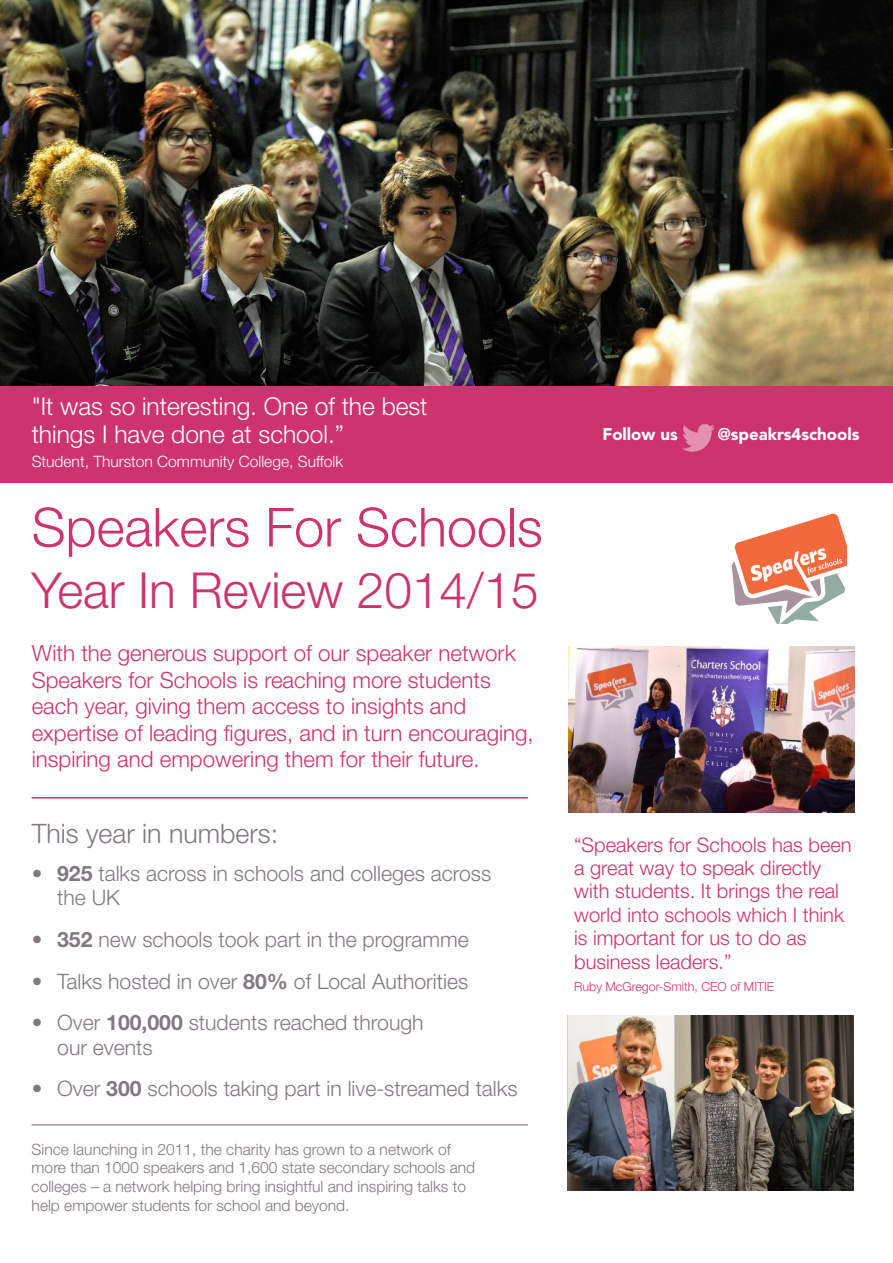
<style>
.page{position:relative;width:893px;height:1263px;background:#fff}
.page>*{position:absolute;margin:0;border:0;box-sizing:border-box;transform-origin:0 0}
.t1{font:300 54px "Helvetica Neue LT";color:#cd336e}
.t2{font:300 49.65px "Helvetica Neue LT";color:#cd336e}
.t3{font:300 26.85px "Helvetica Neue LT";color:#817881}
.t4{font:300 24.6px/27.9px "Helvetica Neue LT";color:#fff}
.t5{font:300 22.35px/26.5px "Helvetica Neue LT";color:#cd336e}
.t6{font:300 21.15px/24.6px "Helvetica Neue LT";color:#817881}
.t7{font:300 20.1px/23.4px "Helvetica Neue LT";color:#cd336e}
.t8{font:900 16.8px "Avenir";color:#fff}
.t9{font:300 15.6px/18.8px "Helvetica Neue LT";color:#817881}
.t10{font:300 15.6px "Helvetica Neue LT";color:#fff}
.t11{font:300 12.45px "Helvetica Neue LT";color:#cd336e}
.s1{font-weight:700}
</style>
<div class="page">
<img style="left:0;top:0;width:893px;height:386px">
<hr style="left:32px;top:1124px;width:496px;height:1px;background:#a0929e">
<img style="left:569px;top:647px;width:285px;height:165px">
<img style="left:568px;top:1015px;width:285px;height:175px">
<svg style="left:731px;top:513px;width:116px;height:111px"></svg>
<div style="left:0;top:386px;width:893px;height:97px;background:#cd336e"></div>
<hr style="left:32px;top:797px;width:496px;height:1px;background:#cd336e">
<img style="left:682px;top:422px;width:33px;height:31px">
<img style="left:676px;top:431px;width:43px;height:10px">
<p class="t4" style="left:32px;top:394px;width:397px">"It was so interesting. One of the best things I have done at school.”</p>
<p class="t10" style="left:32px;top:456px;width:313px">Student, Thurston Community College, Suffolk</p>
<h1 class="t1" style="left:32px;top:507px;width:513px">Speakers For Schools</h1>
<h2 class="t2" style="left:32px;top:571px;width:509px">Year In Review 2014/15</h2>
<p class="t5" style="left:32px;top:642px;width:504px">With the generous support of our speaker network Speakers for Schools is reaching more students each year, giving them access to insights and expertise of leading figures, and in turn encouraging, inspiring and empowering them for their future.</p>
<p class="t3" style="left:32px;top:823px;width:248px">This year in numbers:</p>
<p class="t6" style="left:57px;top:863px;width:436px;text-indent:-26px">• <span class="s1">925</span> talks across in schools and colleges across the UK</p>
<p class="t6" style="left:32px;top:929px;width:438px">• <span class="s1">352</span> new schools took part in the programme</p>
<p class="t6" style="left:32px;top:971px;width:438px">• Talks hosted in over <span class="s1">80%</span> of Local Authorities</p>
<p class="t6" style="left:57px;top:1012px;width:368px;text-indent:-26px">• Over <span class="s1">100,000</span> students reached through our events</p>
<p class="t6" style="left:32px;top:1078px;width:487px">• Over <span class="s1">300</span> schools taking part in live-streamed talks</p>
<p class="t9" style="left:32px;top:1141px;width:445px">Since launching in 2011, the charity has grown to a network of more than 1000 speakers and 1,600 state secondary schools and colleges – a network helping bring insightful and inspiring talks to help empower students for school and beyond.</p>
<p class="t8" style="left:602px;top:428px;width:77px">Follow us</p>
<p class="t8" style="left:717px;top:428px;width:144px">@speakrs4schools</p>
<p class="t7" style="left:574px;top:835px;width:279px">“Speakers for Schools has been a great way to speak directly with students. It brings the real world into schools which I think is important for us to do as business leaders.”</p>
<p class="t11" style="left:574px;top:982px;width:202px">Ruby McGregor-Smith, CEO of MITIE</p>
</div>
